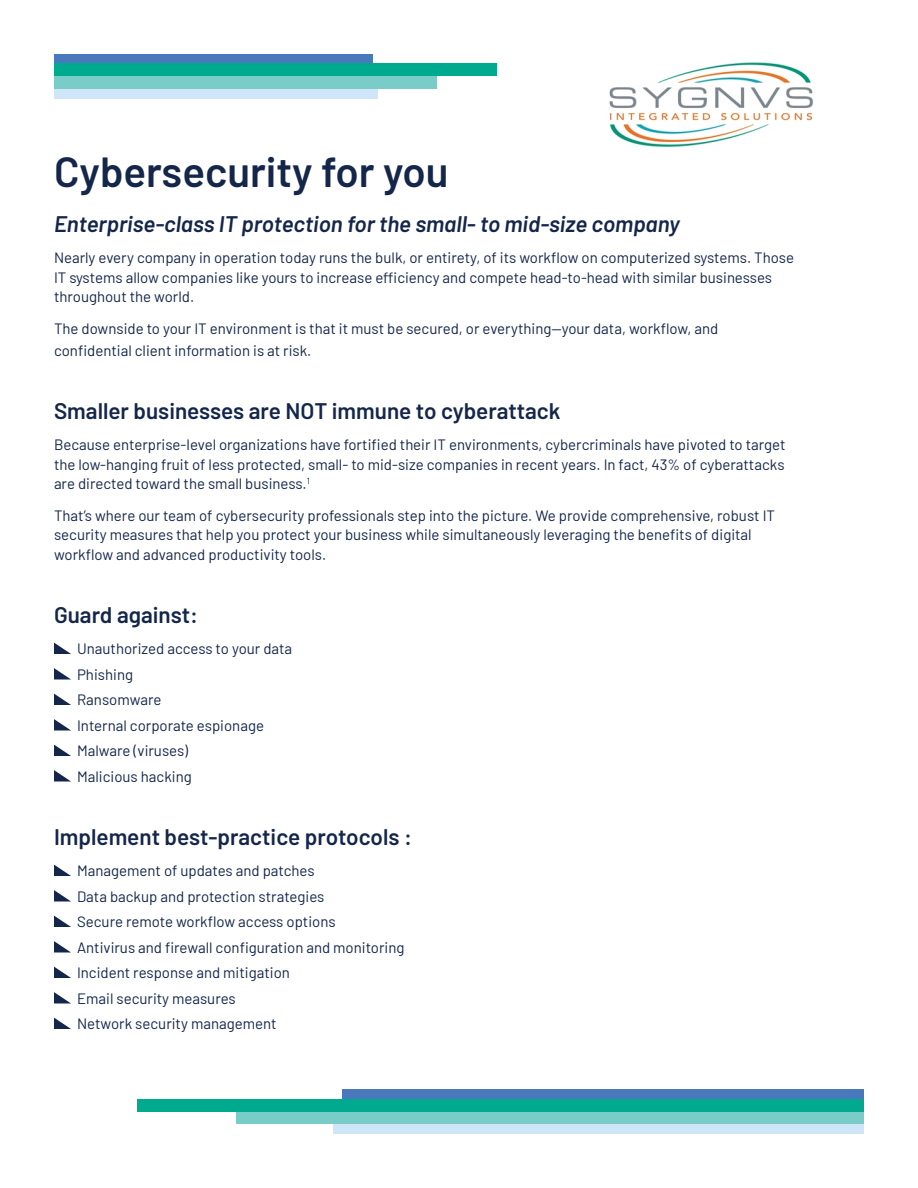
<style>
.page{position:relative;width:918px;height:1188px;background:#fff}
.page>*{position:absolute;margin:0;border:0;box-sizing:border-box;transform-origin:0 0}
.t1{font:600 42px "Barlow";color:#14264a}
.t2{font:600 22.5px "Barlow";color:#14264a}
.t3{font:italic 600 22.5px "Barlow";color:#14264a}
.t4{font:15px/19.5px "Barlow";color:#14264a}
</style>
<div class="page">
<svg style="left:54px;top:643px;width:17px;height:11px"></svg>
<svg style="left:54px;top:668px;width:17px;height:12px"></svg>
<svg style="left:54px;top:694px;width:17px;height:11px"></svg>
<svg style="left:54px;top:719px;width:16px;height:11px"></svg>
<svg style="left:54px;top:745px;width:17px;height:11px"></svg>
<svg style="left:54px;top:770px;width:17px;height:12px"></svg>
<svg style="left:54px;top:865px;width:17px;height:11px"></svg>
<svg style="left:54px;top:890px;width:17px;height:12px"></svg>
<svg style="left:54px;top:916px;width:17px;height:11px"></svg>
<svg style="left:54px;top:941px;width:16px;height:11px"></svg>
<svg style="left:54px;top:967px;width:17px;height:11px"></svg>
<svg style="left:54px;top:992px;width:17px;height:12px"></svg>
<svg style="left:54px;top:1018px;width:17px;height:11px"></svg>
<div style="left:54px;top:79px;width:323px;height:20px;background:#cfe6f9"></div>
<div style="left:54px;top:75px;width:382px;height:13px;background:#7accc8"></div>
<div style="left:54px;top:54px;width:318px;height:12px;background:#4a78bd"></div>
<div style="left:54px;top:64px;width:443px;height:12px;background:#00aa8f"></div>
<div style="left:334px;top:1115px;width:530px;height:19px;background:#cfe6f9"></div>
<div style="left:237px;top:1110px;width:627px;height:14px;background:#7accc8"></div>
<div style="left:342px;top:1089px;width:522px;height:13px;background:#4a78bd"></div>
<div style="left:138px;top:1099px;width:726px;height:13px;background:#00aa8f"></div>
<img style="left:609px;top:62px;width:205px;height:86px">
<p class="t1" style="left:54px;top:141px;width:396px">Cybersecurity for you</p>
<p class="t3" style="left:54px;top:207px;width:627px">Enterprise-class IT protection for the small- to mid-size company</p>
<p class="t4" style="left:54px;top:247px;width:742px">Nearly every company in operation today runs the bulk, or entirety, of its workflow on computerized systems. Those<br>IT systems allow companies like yours to increase efficiency and compete head-to-head with similar businesses throughout the world.</p>
<p class="t4" style="left:54px;top:317px;width:666px;line-height:21.6px">The downside to your IT environment is that it must be secured, or everything—your data, workflow, and confidential client information is at risk.</p>
<p class="t2" style="left:54px;top:394px;width:508px">Smaller businesses are NOT immune to cyberattack</p>
<p class="t4" style="left:54px;top:434px;width:733px;text-align:justify">Because enterprise-level organizations have fortified their IT environments, cybercriminals have pivoted to target the low-hanging fruit of less protected, small- to mid-size companies in recent years. In fact, 43% of cyberattacks are directed toward the small business.<sup>1</sup></p>
<p class="t4" style="left:54px;top:504px;width:723px">That’s where our team of cybersecurity professionals step into the picture. We provide comprehensive, robust IT security measures that help you protect your business while simultaneously leveraging the benefits of digital workflow and advanced productivity tools.</p>
<p class="t2" style="left:54px;top:598px;width:146px">Guard against:</p>
<p class="t4" style="left:77px;top:638px;width:217px">Unauthorized access to your data</p>
<p class="t4" style="left:77px;top:663px;width:58px">Phishing</p>
<p class="t4" style="left:77px;top:689px;width:86px">Ransomware</p>
<p class="t4" style="left:77px;top:714px;width:188px">Internal corporate espionage</p>
<p class="t4" style="left:77px;top:740px;width:113px">Malware (viruses)</p>
<p class="t4" style="left:77px;top:765px;width:116px">Malicious hacking</p>
<p class="t2" style="left:54px;top:820px;width:360px">Implement best-practice protocols :</p>
<p class="t4" style="left:77px;top:860px;width:239px">Management of updates and patches</p>
<p class="t4" style="left:77px;top:885px;width:249px">Data backup and protection strategies</p>
<p class="t4" style="left:77px;top:911px;width:260px">Secure remote workflow access options</p>
<p class="t4" style="left:77px;top:936px;width:329px">Antivirus and firewall configuration and monitoring</p>
<p class="t4" style="left:77px;top:962px;width:214px">Incident response and mitigation</p>
<p class="t4" style="left:77px;top:987px;width:160px">Email security measures</p>
<p class="t4" style="left:77px;top:1013px;width:201px">Network security management</p>
</div>
